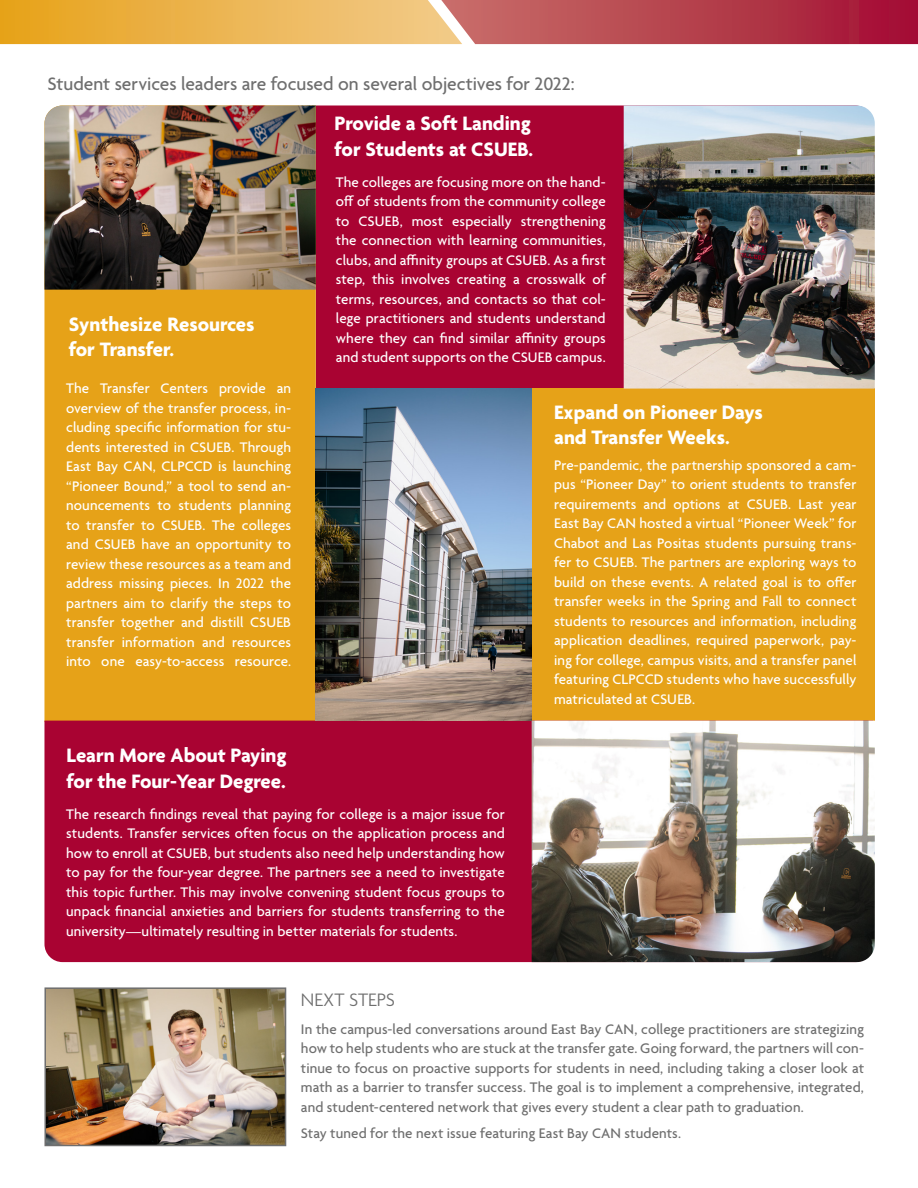
<style>
.page{position:relative;width:918px;height:1188px;background:#fff}
.page>*{position:absolute;margin:0;border:0;box-sizing:border-box;transform-origin:0 0}
.t1{font:700 21px/25.2px "Agenda";color:#fff}
.t2{font:500 19.5px "Agenda";letter-spacing:-.005em;color:#6f6f6f}
.t3{font:300 19.5px "Agenda";color:#6f6f6f}
.t4{font:500 15px/19.5px "Agenda";letter-spacing:.005em;color:#fff;text-align:justify}
.t5{font:500 15px/19.5px "Agenda";letter-spacing:.005em;color:#6f6f6f;text-align:justify}
</style>
<div class="page">
<div style="left:316px;top:105px;width:308px;height:284px;background:#a90332"></div>
<div style="left:317px;top:389px;width:558px;height:332px;background:#e6a218"></div>
<div style="left:44px;top:290px;width:272px;height:431px;background:#e6a218"></div>
<div style="left:44px;top:721px;width:488px;height:241px;background:#a90332"></div>
<svg style="left:0;top:0;width:918px;height:44px"></svg>
<img style="left:624px;top:105px;width:251px;height:284px">
<img style="left:532px;top:721px;width:343px;height:241px">
<img style="left:316px;top:389px;width:216px;height:332px">
<img style="left:44px;top:105px;width:272px;height:185px">
<img style="left:47px;top:990px;width:236px;height:153px">
<div style="left:44px;top:987px;width:242px;height:159px;border:2px solid #6f6f6f"></div>
<p class="t2" style="left:47px;top:74px;width:529px">Student services leaders are focused on several objectives for 2022:</p>
<p class="t1" style="left:69px;top:313px;width:187px">Synthesize Resources for Transfer.</p>
<p class="t4" style="left:66px;top:380px;width:226px">The Transfer Centers provide an overview of the transfer process, in&shy;cluding specific information for stu&shy;dents interested in CSUEB. Through East Bay CAN, CLPCCD is launching “Pioneer Bound,” a tool to send an&shy;nouncements to students planning to transfer to CSUEB. The colleges and CSUEB have an opportunity to review these resources as a team and address missing pieces. In 2022 the partners aim to clarify the steps to transfer together and distill CSUEB transfer information and resources into one easy-to-access resource.</p>
<p class="t1" style="left:67px;top:744px;width:222px">Learn More About Paying for the Four-Year Degree.</p>
<p class="t1" style="left:335px;top:112px;width:200px">Provide a Soft Landing for Students at CSUEB.</p>
<p class="t4" style="left:336px;top:173px;width:271px">The colleges are focusing more on the hand&shy;off of students from the community college to CSUEB, most especially strengthening the connection with learning communities, clubs, and affinity groups at CSUEB. As a first step, this involves creating a crosswalk of terms, resources, and contacts so that col&shy;lege practitioners and students understand where they can find similar affinity groups and student supports on the CSUEB campus.</p>
<p class="t1" style="left:554px;top:401px;width:210px">Expand on Pioneer Days and Transfer Weeks.</p>
<p class="t4" style="left:554px;top:456px;width:304px">Pre-pandemic, the partnership sponsored a cam&shy;pus “Pioneer Day” to orient students to transfer requirements and options at CSUEB. Last year East Bay CAN hosted a virtual “Pioneer Week” for Chabot and Las Positas students pursuing trans&shy;fer to CSUEB. The partners are exploring ways to build on these events. A related goal is to offer transfer weeks in the Spring and Fall to connect students to resources and information, including application deadlines, required paperwork, pay&shy;ing for college, campus visits, and a transfer panel featuring CLPCCD students who have successfully matriculated at CSUEB.</p>
<p class="t4" style="left:66px;top:805px;width:440px">The research findings reveal that paying for college is a major issue for students. Transfer services often focus on the application process and how to enroll at CSUEB, but students also need help understanding how to pay for the four-year degree. The partners see a need to investigate this topic further. This may involve convening student focus groups to unpack financial anxieties and barriers for students transferring to the university—ultimately resulting in better materials for students.</p>
<p class="t3" style="left:301px;top:989px;width:96px">NEXT STEPS</p>
<p class="t5" style="left:301px;top:1020px;width:565px">In the campus-led conversations around East Bay CAN, college practitioners are strategizing how to help students who are stuck at the transfer gate. Going forward, the partners will con&shy;tinue to focus on proactive supports for students in need, including taking a closer look at math as a barrier to transfer success. The goal is to implement a comprehensive, integrated, and student-centered network that gives every student a clear path to graduation.</p>
<p class="t5" style="left:301px;top:1125px;width:382px">Stay tuned for the next issue featuring East Bay CAN students.</p>
</div>
